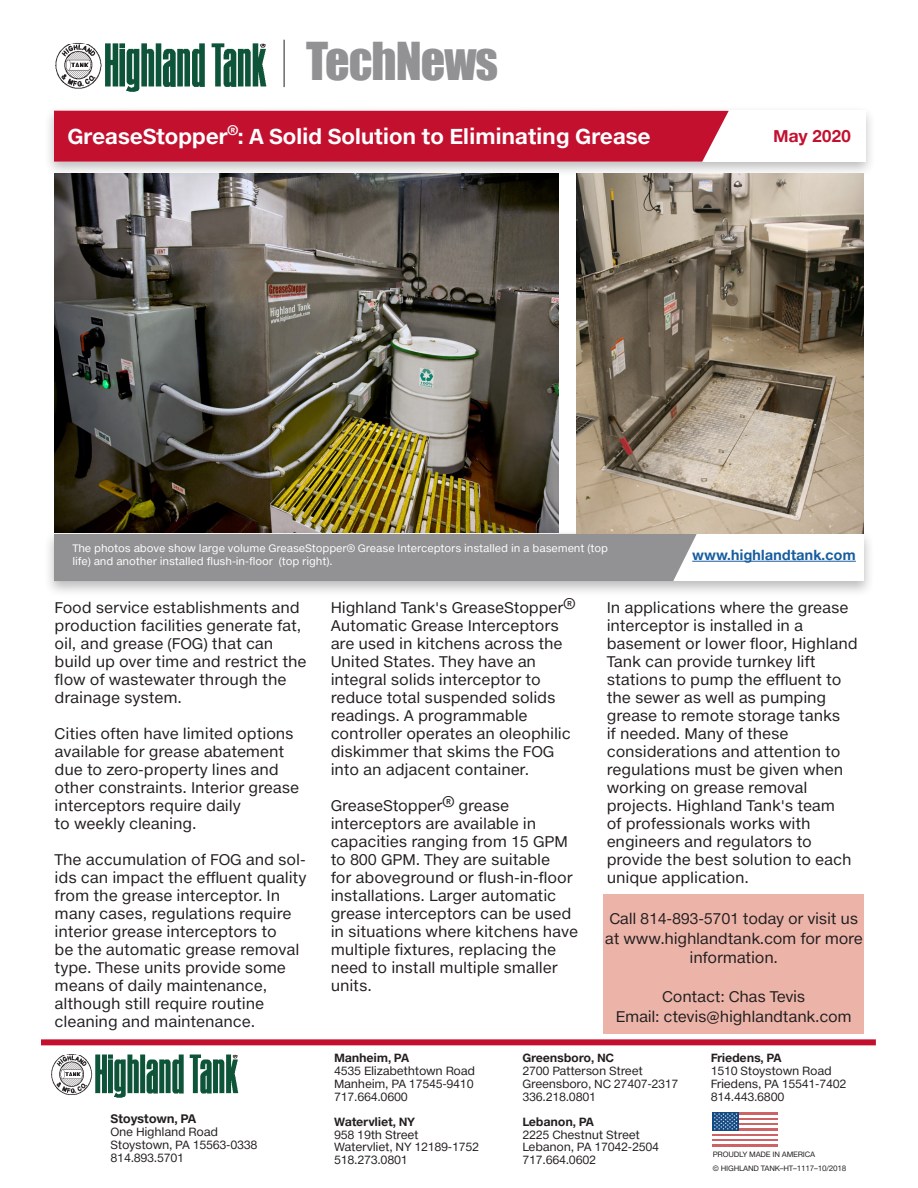
<style>
.page{position:relative;width:918px;height:1188px;background:#fff}
.page>*{position:absolute;margin:0;border:0;box-sizing:border-box;transform-origin:0 0}
.t1{font:48px "Impact";letter-spacing:-.02em;color:#929193}
.Subhead{font:700 21px "Helvetica Neuee Text Pro";letter-spacing:-.02em;color:#fff}
.product_number{font:700 16.5px "Helvetica Neuee Text Pro";letter-spacing:-.02em;color:#c3102f}
.t2{font:15px/18px "Helvetica Neuee Text Pro";letter-spacing:-.01em;color:#231f20}
.product_number-2{font:700 13.65px "Helvetica Neuee Text Pro";letter-spacing:-.02em;color:#175d9e}
.Location_Name{font:700 12px "Helvetica Neuee Text Pro";letter-spacing:-.025em;color:#231f20}
.Location_Address{font:11.55px/12.8px "Helvetica Neuee Text Pro";letter-spacing:-.025em;color:#231f20}
.t3{font:10.5px/13.5px "Helvetica Neuee Text Pro";letter-spacing:-.01em;color:#fff}
.Location_Name-2{font:7.5px "Helvetica Neuee Text Pro";letter-spacing:-.025em;color:#231f20}
.s1{font-weight:700}
</style>
<div class="page">
<img style="left:54px;top:178px;width:504px;height:351px">
<div style="left:43px;top:529px;width:832px;height:68px;background:#231f20;opacity:.3"></div>
<div style="left:54px;top:534px;width:810px;height:47px;background:#fff"></div>
<div style="left:54px;top:534px;width:643px;height:47px;background:#929193"></div>
<div style="left:43px;top:105px;width:833px;height:73px;background:#231f20;opacity:.3"></div>
<div style="left:54px;top:111px;width:811px;height:51px;background:#fff"></div>
<div style="left:54px;top:111px;width:675px;height:51px;background:#c3102f"></div>
<img style="left:55px;top:43px;width:212px;height:49px">
<hr style="left:284px;top:40px;width:1px;height:47px;background:#231f20">
<div style="left:39px;top:1039px;width:837px;height:6px;background:#c3102f"></div>
<hr style="left:713px;top:1112px;width:65px;height:3px;background:#cd6366">
<hr style="left:713px;top:1118px;width:65px;height:2px;background:#cd6366">
<hr style="left:713px;top:1123px;width:65px;height:2px;background:#cd6366">
<hr style="left:713px;top:1128px;width:65px;height:3px;background:#cd6366">
<hr style="left:713px;top:1133px;width:65px;height:3px;background:#cd6366">
<hr style="left:713px;top:1139px;width:65px;height:2px;background:#cd6366">
<hr style="left:713px;top:1144px;width:65px;height:2px;background:#cd6366">
<svg style="left:713px;top:1112px;width:26px;height:19px"></svg>
<svg style="left:714px;top:1113px;width:23px;height:17px"></svg>
<img style="left:51px;top:1054px;width:188px;height:44px">
<div style="left:604px;top:894px;width:260px;height:139px;background:#ecb4a9"></div>
<img style="left:577px;top:174px;width:287px;height:360px">
<hr style="left:692px;top:561px;width:164px;height:1px;background:#175d9e">
<p class="t1" style="left:306px;top:24px;width:194px">TechNews</p>
<p class="Subhead" style="left:67px;top:123px;width:585px">GreaseStopper<sup>®</sup>: A Solid Solution to Eliminating Grease</p>
<p class="product_number" style="left:773px;top:126px;width:79px">May 2020</p>
<p class="t3" style="left:72px;top:541px;width:537px">The photos above show large volume GreaseStopper® Grease Interceptors installed in a basement (top life) and another installed flush-in-floor (top right).</p>
<p class="product_number-2" style="left:692px;top:547px;width:165px">www.highlandtank.com</p>
<p class="t2" style="left:55px;top:598px;width:254px">Food service establishments and production facilities generate fat, oil, and grease (FOG) that can build up over time and restrict the flow of wastewater through the drainage system.</p>
<p class="t2" style="left:55px;top:724px;width:246px">Cities often have limited options available for grease abatement due to zero-property lines and other constraints. Interior grease interceptors require daily<br>to weekly cleaning.</p>
<p class="t2" style="left:55px;top:850px;width:253px">The accumulation of FOG and sol&shy;ids can impact the effluent quality from the grease interceptor. In many cases, regulations require interior grease interceptors to<br>be the automatic grease removal type. These units provide some means of daily maintenance, although still require routine cleaning and maintenance.</p>
<p class="Location_Name" style="left:111px;top:1111px;width:87px">Stoystown, PA</p>
<p class="Location_Address" style="left:111px;top:1125px;width:148px">One Highland Road<br>Stoystown, PA 15563-0338<br>814.893.5701</p>
<p class="t2" style="left:331px;top:598px;width:246px">Highland Tank's GreaseStopper®<br>Automatic Grease Interceptors are used in kitchens across the<br>United States. They have an integral solids interceptor to reduce total suspended solids readings. A programmable controller operates an oleophilic diskimmer that skims the FOG into an adjacent container.</p>
<p class="t2" style="left:331px;top:796px;width:249px">GreaseStopper® grease interceptors are available in capacities ranging from 15 GPM to 800 GPM. They are suitable<br>for aboveground or flush-in-floor installations. Larger automatic grease interceptors can be used in situations where kitchens have multiple fixtures, replacing the need to install multiple smaller units.</p>
<p class="t2" style="left:607px;top:598px;width:253px">In applications where the grease interceptor is installed in a basement or lower floor, Highland<br>Tank can provide turnkey lift stations to pump the effluent to the sewer as well as pumping grease to remote storage tanks<br>if needed. Many of these considerations and attention to regulations must be given when working on grease removal projects. Highland Tank's team<br>of professionals works with engineers and regulators to provide the best solution to each unique application.</p>
<p class="t2" style="left:605px;top:909px;width:259px;line-height:19.5px;text-align:center">Call 814-893-5701 today or visit us at www.highlandtank.com for more information.</p>
<p class="t2" style="left:662px;top:988px;width:145px">Contact: Chas Tevis</p>
<p class="t2" style="left:616px;top:1007px;width:238px">Email: ctevis@highlandtank.com</p>
<p class="Location_Address" style="left:334px;top:1052px;width:143px"><span class="s1">Manheim, PA<br></span>4535 Elizabethtown Road<br>Manheim, PA 17545-9410<br>717.664.0600</p>
<p class="Location_Address" style="left:334px;top:1115px;width:147px"><span class="s1">Watervliet, NY<br></span>958 19th Street<br>Watervliet, NY 12189-1752<br>518.273.0801</p>
<p class="Location_Address" style="left:522px;top:1052px;width:158px"><span class="s1">Greensboro, NC<br></span>2700 Patterson Street<br>Greensboro, NC 27407-2317<br>336.218.0801</p>
<p class="Location_Address" style="left:522px;top:1115px;width:138px"><span class="s1">Lebanon, PA<br></span>2225 Chestnut Street<br>Lebanon, PA 17042-2504<br>717.664.0602</p>
<p class="Location_Address" style="left:711px;top:1052px;width:137px"><span class="s1">Friedens, PA<br></span>1510 Stoystown Road<br>Friedens, PA 15541-7402<br>814.443.6800</p>
<p class="Location_Name-2" style="left:713px;top:1149px;width:104px">PROUDLY MADE IN AMERICA</p>
<p class="Location_Name-2" style="left:713px;top:1164px;width:135px">© HIGHLAND TANK–HT–1117–10/2018</p>
</div>
